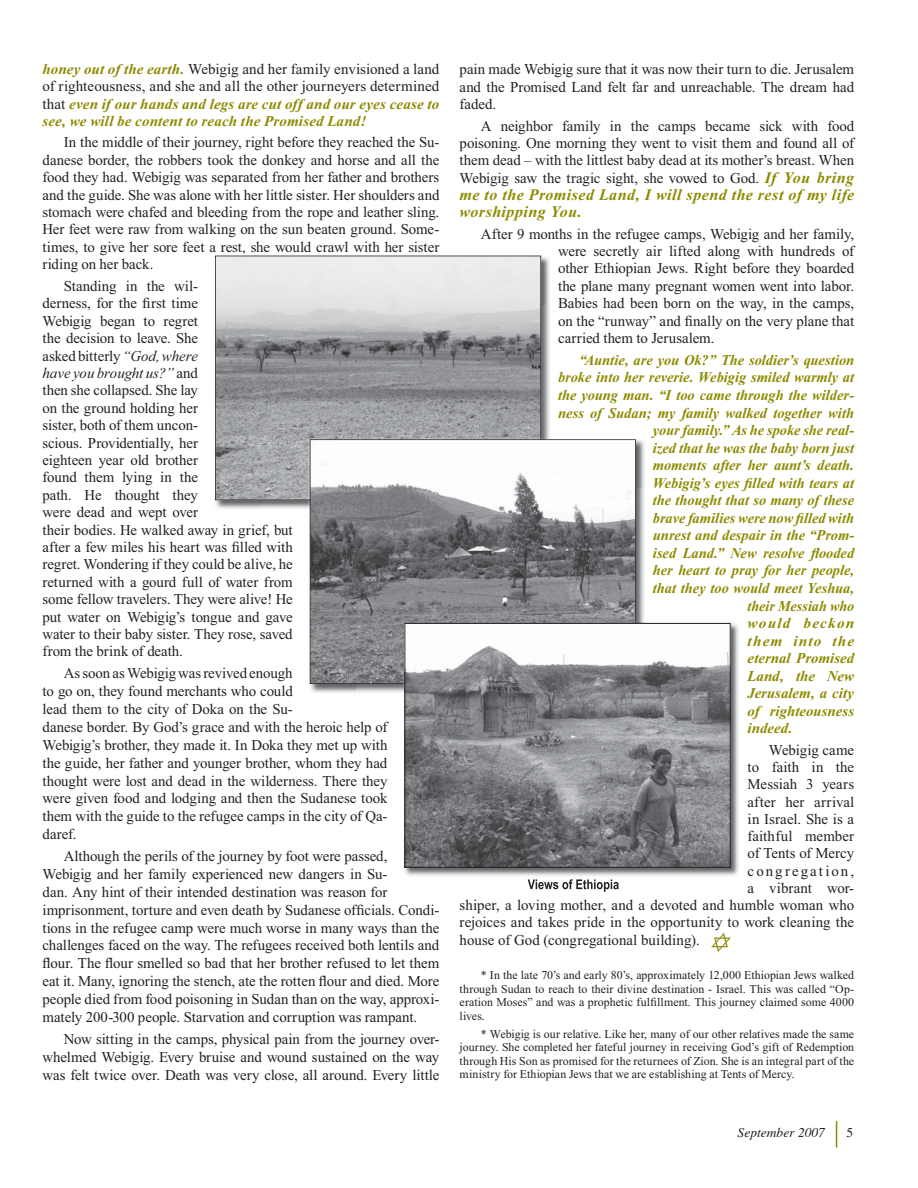
<style>
.page{position:relative;width:918px;height:1188px;background:#fff}
.page>*{position:absolute;margin:0;border:0;box-sizing:border-box;transform-origin:0 0}
.t1{font:italic 700 16.2px/17.2px "Times New Roman";letter-spacing:.03em;color:#8d8b00}
.t2{font:15px/17.4px "Times New Roman";letter-spacing:-.005em;color:#231f20;text-align:justify}
.t3{font:italic 700 15px "Times New Roman";color:#8d8b00;scale:.96 1}
.t4{font:italic 700 15px/17.2px "Times New Roman";color:#8d8b00;text-align:justify}
.t5{font:italic 700 15px "Times New Roman";letter-spacing:.08em;color:#8d8b00}
.t6{font:italic 700 15px "Times New Roman";color:#8d8b00;scale:.94 1}
.t7{font:15px "Times New Roman";letter-spacing:.14em;color:#231f20}
.t8{font:italic 13.5px "Times";color:#231f20}
.t9{font:13.5px "Times";color:#231f20}
.t10{font:12px/13.5px "Times New Roman";color:#231f20;text-align:justify}
.s1{font-weight:400;font-style:normal;color:#231f20}
.s2{font-style:italic}
.s3{font-weight:700;font-style:italic;font-size:16.2px;color:#8d8b00}
</style>
<div class="page">
<svg style="left:836px;top:1121px;width:1px;height:27px"></svg>
<svg style="left:711px;top:933px;width:20px;height:19px"></svg>
<img style="left:215px;top:255px;width:335px;height:49px">
<img style="left:215px;top:500px;width:46px;height:9px">
<img style="left:541px;top:304px;width:9px;height:134px">
<img style="left:261px;top:500px;width:48px;height:9px">
<svg style="left:215px;top:256px;width:326px;height:244px"></svg>
<img style="left:636px;top:439px;width:9px;height:50px">
<img style="left:309px;top:510px;width:47px;height:183px">
<img style="left:636px;top:489px;width:9px;height:133px">
<img style="left:309px;top:438px;width:232px;height:62px">
<svg style="left:310px;top:439px;width:326px;height:245px"></svg>
<img style="left:645px;top:622px;width:94px;height:254px">
<img style="left:404px;top:868px;width:241px;height:8px">
<img style="left:403px;top:622px;width:232px;height:62px">
<img style="left:406px;top:625px;width:323px;height:241px">
<div style="left:404px;top:623px;width:327px;height:245px;border:1px solid #231f20"></div>
<svg style="left:528px;top:879px;width:91px;height:13px"></svg>
<p class="t4" style="left:43px;top:62px;width:398px">honey out of the earth. <span class="s1">Webigig and her family envisioned a land of righteousness, and she and all the other journeyers determined that</span> even if our hands and legs are cut off and our eyes cease to see, we will be content to reach the Promised Land!</p>
<p class="t2" style="left:43px;top:135px;width:398px;text-indent:21px">In the middle of their journey, right before they reached the Su&shy;danese border, the robbers took the donkey and horse and all the food they had. Webigig was separated from her father and brothers and the guide. She was alone with her little sister. Her shoulders and stomach were chafed and bleeding from the rope and leather sling.<br>Her feet were raw from walking on the sun beaten ground. Some&shy;times, to give her sore feet a rest, she would crawl with her sister riding on her back.</p>
<p class="t2" style="left:43px;top:279px;width:252px;text-align:left;text-indent:21px">Standing in the wil-<br>derness, for the first time<br>Webigig began to regret<br>the decision to leave. She<br>asked bitterly <span class="s2">“God, where<br>have you brought us?”</span> and<br>then she collapsed. She lay<br>on the ground holding her<br>sister, both of them uncon-<br>scious. Providentially, her<br>eighteen year old brother<br>found them lying in the<br>path. He thought they<br>were dead and wept over<br>their bodies. He walked away in grief, but after a few miles his heart was filled with regret. Wondering if they could be alive, he returned with a gourd full of water from some fellow travelers. They were alive! He put water on Webigig’s tongue and gave water to their baby sister. They rose, saved from the brink of death.</p>
<p class="t2" style="left:43px;top:666px;width:346px;line-height:17.9px;text-align:left;text-indent:21px">As soon as Webigig was revived enough<br>to go on, they found merchants who could<br>lead them to the city of Doka on the Su-<br>danese border. By God’s grace and with the heroic help of Webigig’s brother, they made it. In Doka they met up with the guide, her father and younger brother, whom they had thought were lost and dead in the wilderness. There they were given food and lodging and then the Sudanese took them with the guide to the refugee camps in the city of Qa&shy;daref.</p>
<p class="t2" style="left:43px;top:849px;width:398px;line-height:17.9px;text-align:left;text-indent:21px">Although the perils of the journey by foot were passed, Webigig and her family experienced new dangers in Su-<br>dan. Any hint of their intended destination was reason for imprisonment, torture and even death by Sudanese officials. Condi&shy;tions in the refugee camp were much worse in many ways than the challenges faced on the way. The refugees received both lentils and flour. The flour smelled so bad that her brother refused to let them eat it. Many, ignoring the stench, ate the rotten flour and died. More people died from food poisoning in Sudan than on the way, approxi&shy;mately 200-300 people. Starvation and corruption was rampant.</p>
<p class="t2" style="left:43px;top:1031px;width:398px;line-height:17.9px;text-indent:21px">Now sitting in the camps, physical pain from the journey over&shy;whelmed Webigig. Every bruise and wound sustained on the way was felt twice over. Death was very close, all around. Every little</p>
<p class="t2" style="left:460px;top:62px;width:396px">pain made Webigig sure that it was now their turn to die. Jerusalem and the Promised Land felt far and unreachable. The dream had faded.</p>
<p class="t2" style="left:460px;top:118px;width:396px;text-indent:21px">A neighbor family in the camps became sick with food poisoning. One morning they went to visit them and found all of them dead – with the littlest baby dead at its mother’s breast. When Webigig saw the tragic sight, she vowed to God. <span class="s3">If You bring</span></p>
<p class="t1" style="left:460px;top:187px;width:396px">me to the Promised Land, I will spend the rest of my life worshipping You.</p>
<p class="t2" style="left:558px;top:226px;width:298px;text-indent:-77px">After 9 months in the refugee camps, Webigig and her family, were secretly air lifted along with hundreds of other Ethiopian Jews. Right before they boarded the plane many pregnant women went into labor.<br>Babies had been born on the way, in the camps, on the “runway” and finally on the very plane that carried them to Jerusalem.</p>
<p class="t3" style="left:579px;top:355px;width:288px">“Auntie, are you Ok?” The soldier’s question</p>
<p class="t3" style="left:558px;top:372px;width:310px">broke into her reverie. Webigig smiled warmly at</p>
<p class="t3" style="left:558px;top:390px;width:310px">the young man. “I too came through the wilder-</p>
<p class="t3" style="left:558px;top:407px;width:310px">ness of Sudan; my family walked together with</p>
<p class="t3" style="left:653px;top:425px;width:211px">your family.” As he spoke she real-</p>
<p class="t3" style="left:653px;top:442px;width:211px">ized that he was the baby born just</p>
<p class="t3" style="left:653px;top:460px;width:211px">moments after her aunt’s death.</p>
<p class="t3" style="left:653px;top:478px;width:211px">Webigig’s eyes filled with tears at</p>
<p class="t3" style="left:653px;top:495px;width:211px">the thought that so many of these</p>
<p class="t3" style="left:653px;top:513px;width:211px">brave families were now filled with</p>
<p class="t3" style="left:653px;top:530px;width:211px">unrest and despair in the “Prom-</p>
<p class="t3" style="left:653px;top:548px;width:211px">ised Land.” New resolve flooded</p>
<p class="t3" style="left:653px;top:565px;width:211px">her heart to pray for her people,</p>
<p class="t3" style="left:653px;top:583px;width:211px">that they too would meet Yeshua,</p>
<p class="t6" style="left:748px;top:600px;width:115px">their Messiah who</p>
<p class="t5" style="left:748px;top:618px;width:108px">would beckon</p>
<p class="t5" style="left:748px;top:636px;width:108px">them into the</p>
<p class="t4" style="left:748px;top:651px;width:108px">eternal Promised</p>
<p class="t4" style="left:748px;top:669px;width:108px">Land, the New</p>
<p class="t4" style="left:748px;top:686px;width:108px">Jerusalem, a city</p>
<p class="t4" style="left:748px;top:704px;width:108px">of righteousness</p>
<p class="t4" style="left:748px;top:721px;width:46px">indeed.</p>
<p class="t2" style="left:769px;top:743px;width:87px">Webigig came</p>
<p class="t2" style="left:748px;top:760px;width:108px">to faith in the</p>
<p class="t2" style="left:748px;top:777px;width:108px">Messiah 3 years</p>
<p class="t2" style="left:748px;top:794px;width:108px">after her arrival</p>
<p class="t2" style="left:748px;top:812px;width:108px">in Israel. She is a</p>
<p class="t2" style="left:748px;top:829px;width:108px">faithful member</p>
<p class="t2" style="left:748px;top:846px;width:108px">of Tents of Mercy</p>
<p class="t7" style="left:748px;top:865px;width:108px">congregation,</p>
<p class="t2" style="left:748px;top:881px;width:108px">a vibrant wor-</p>
<p class="t2" style="left:460px;top:898px;width:396px">shiper, a loving mother, and a devoted and humble woman who</p>
<p class="t2" style="left:460px;top:915px;width:396px">rejoices and takes pride in the opportunity to work cleaning the</p>
<p class="t2" style="left:460px;top:932px;width:242px">house of God (congregational building).</p>
<p class="t10" style="left:460px;top:970px;width:396px;text-indent:21px">* In the late 70’s and early 80’s, approximately 12,000 Ethiopian Jews walked through Sudan to reach to their divine destination - Israel. This was called “Op&shy;eration Moses” and was a prophetic fulfillment. This journey claimed some 4000 lives.</p>
<p class="t10" style="left:460px;top:1028px;width:396px;text-indent:21px">* Webigig is our relative. Like her, many of our other relatives made the same journey. She completed her fateful journey in receiving God’s gift of Redemption through His Son as promised for the returnees of Zion. She is an integral part of the ministry for Ethiopian Jews that we are establishing at Tents of Mercy.</p>
<p class="t8" style="left:738px;top:1127px;width:89px">September 2007</p>
<p class="t9" style="left:846px;top:1128px;width:8px">5</p>
</div>
